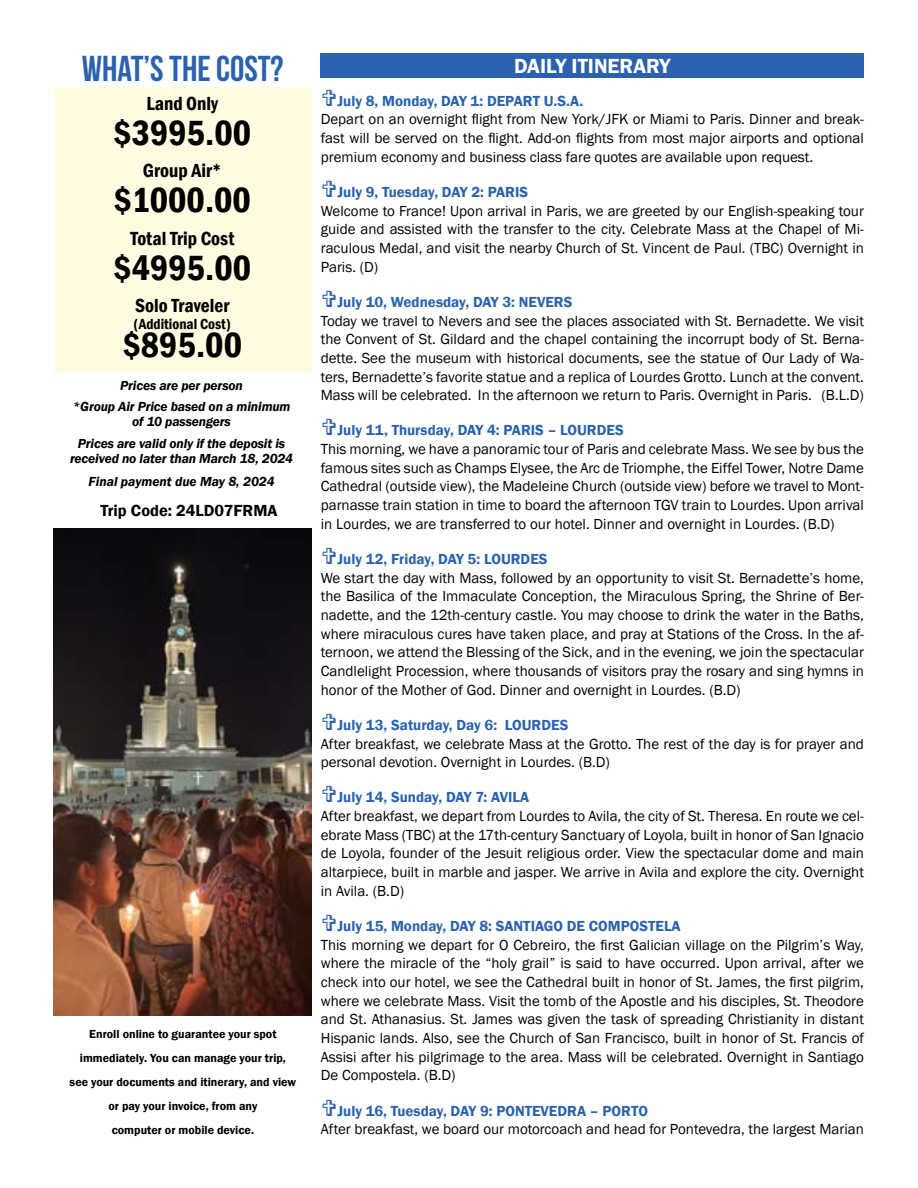
<style>
.page{position:relative;width:918px;height:1188px;background:#fff}
.page>*{position:absolute;margin:0;border:0;box-sizing:border-box;transform-origin:0 0}
.t1{font:600 condensed 36px "Franklin Gothic";color:#000}
.t2{font:36px "Bebas Neue";color:#2a62af}
.t3{font:600 21px "Franklin Gothic";color:#fff}
.t4{font:600 condensed 19.5px "Franklin Gothic";color:#000}
.t5{font:600 16.5px "Franklin Gothic";color:#000}
.t6{font:15px/18.6px "Franklin Gothic";color:#000;text-align:justify}
.t7{font:600 15px "Franklin Gothic";color:#2a62af}
.t8{font:600 condensed 15px "Franklin Gothic";color:#000}
.t9{font:italic 600 13.5px/21.8px "Franklin Gothic";letter-spacing:-.01em;color:#000;text-align:center}
.t10{font:600 12px/24px "Franklin Gothic";color:#000;text-align:center}
</style>
<div class="page">
<div style="left:54px;top:87px;width:257px;height:284px;background:#fffce1"></div>
<div style="left:321px;top:53px;width:543px;height:25px;background:#2a62af"></div>
<img style="left:54px;top:529px;width:257px;height:486px">
<h1 class="t2" style="left:82px;top:48px;width:203px">WHAT’S THE COST?</h1>
<h2 class="t3" style="left:514px;top:53px;width:158px">DAILY ITINERARY</h2>
<h3 class="t4" style="left:146px;top:90px;width:73px">Land Only</h3>
<h1 class="t1" style="left:113px;top:109px;width:139px">$3995.00</h1>
<h3 class="t4" style="left:143px;top:158px;width:81px">Group Air*</h3>
<h1 class="t1" style="left:114px;top:176px;width:139px">$1000.00</h1>
<h3 class="t4" style="left:130px;top:225px;width:105px">Total Trip Cost</h3>
<h1 class="t1" style="left:113px;top:244px;width:139px">$4995.00</h1>
<h3 class="t4" style="left:135px;top:293px;width:96px">Solo Traveler</h3>
<p class="t8" style="left:134px;top:314px;width:99px">(Additional Cost)</p>
<h1 class="t1" style="left:123px;top:321px;width:121px">$895.00</h1>
<p class="t9" style="left:73px;top:374px;width:220px">Prices are per person<br>*Group Air Price based on a minimum</p>
<p class="t9" style="left:78px;top:411px;width:209px">of 10 passengers<br>Prices are valid only if the deposit is</p>
<p class="t9" style="left:70px;top:447px;width:225px;line-height:22.5px">received no later than March 18, 2024<br>Final payment due May 8, 2024</p>
<p class="t5" style="left:101px;top:501px;width:179px">Trip Code: 24LD07FRMA</p>
<p class="t10" style="left:70px;top:1022px;width:228px">Enroll online to guarantee your spot immediately. You can manage your trip, see your documents and itinerary, and view or pay your invoice, from any<br>computer or mobile device.</p>
<p class="t7" style="left:338px;top:92px;width:247px">July 8, Monday, DAY 1: DEPART U.S.A.</p>
<p class="t6" style="left:321px;top:111px;width:545px">Depart on an overnight flight from New York/JFK or Miami to Paris. Dinner and break&shy;fast will be served on the flight. Add-on flights from most major airports and optional premium economy and business class fare quotes are available upon request.</p>
<p class="t7" style="left:338px;top:183px;width:192px">July 9, Tuesday, DAY 2: PARIS</p>
<p class="t6" style="left:321px;top:202px;width:545px">Welcome to France! Upon arrival in Paris, we are greeted by our English-speaking tour guide and assisted with the transfer to the city. Celebrate Mass at the Chapel of Mi&shy;raculous Medal, and visit the nearby Church of St. Vincent de Paul. (TBC) Overnight in Paris. (D)</p>
<p class="t7" style="left:338px;top:293px;width:236px">July 10, Wednesday, DAY 3: NEVERS</p>
<p class="t6" style="left:321px;top:312px;width:545px">Today we travel to Nevers and see the places associated with St. Bernadette. We visit the Convent of St. Gildard and the chapel containing the incorrupt body of St. Berna&shy;dette. See the museum with historical documents, see the statue of Our Lady of Wa&shy;ters, Bernadette’s favorite statue and a replica of Lourdes Grotto. Lunch at the convent.<br>Mass will be celebrated. In the afternoon we return to Paris. Overnight in Paris. (B.L.D)</p>
<p class="t7" style="left:338px;top:421px;width:288px">July 11, Thursday, DAY 4: PARIS – LOURDES</p>
<p class="t6" style="left:321px;top:440px;width:545px">This morning, we have a panoramic tour of Paris and celebrate Mass. We see by bus the famous sites such as Champs Elysee, the Arc de Triomphe, the Eiffel Tower, Notre Dame Cathedral (outside view), the Madeleine Church (outside view) before we travel to Mont&shy;parnasse train station in time to board the afternoon TGV train to Lourdes. Upon arrival in Lourdes, we are transferred to our hotel. Dinner and overnight in Lourdes. (B.D)</p>
<p class="t7" style="left:338px;top:550px;width:212px">July 12, Friday, DAY 5: LOURDES</p>
<p class="t6" style="left:321px;top:569px;width:545px">We start the day with Mass, followed by an opportunity to visit St. Bernadette’s home, the Basilica of the Immaculate Conception, the Miraculous Spring, the Shrine of Ber&shy;nadette, and the 12th-century castle. You may choose to drink the water in the Baths, where miraculous cures have taken place, and pray at Stations of the Cross. In the af&shy;ternoon, we attend the Blessing of the Sick, and in the evening, we join the spectacular Candlelight Procession, where thousands of visitors pray the rosary and sing hymns in honor of the Mother of God. Dinner and overnight in Lourdes. (B.D)</p>
<p class="t7" style="left:338px;top:716px;width:232px">July 13, Saturday, Day 6: LOURDES</p>
<p class="t6" style="left:321px;top:735px;width:545px">After breakfast, we celebrate Mass at the Grotto. The rest of the day is for prayer and personal devotion. Overnight in Lourdes. (B.D)</p>
<p class="t7" style="left:338px;top:788px;width:193px">July 14, Sunday, DAY 7: AVILA</p>
<p class="t6" style="left:321px;top:807px;width:545px">After breakfast, we depart from Lourdes to Avila, the city of St. Theresa. En route we cel&shy;ebrate Mass (TBC) at the 17th-century Sanctuary of Loyola, built in honor of San Ignacio de Loyola, founder of the Jesuit religious order. View the spectacular dome and main altarpiece, built in marble and jasper. We arrive in Avila and explore the city. Overnight in Avila. (B.D)</p>
<p class="t7" style="left:338px;top:917px;width:345px">July 15, Monday, DAY 8: SANTIAGO DE COMPOSTELA</p>
<p class="t6" style="left:321px;top:936px;width:545px">This morning we depart for O Cebreiro, the first Galician village on the Pilgrim’s Way, where the miracle of the “holy grail” is said to have occurred. Upon arrival, after we check into our hotel, we see the Cathedral built in honor of St. James, the first pilgrim, where we celebrate Mass. Visit the tomb of the Apostle and his disciples, St. Theodore and St. Athanasius. St. James was given the task of spreading Christianity in distant Hispanic lands. Also, see the Church of San Francisco, built in honor of St. Francis of Assisi after his pilgrimage to the area. Mass will be celebrated. Overnight in Santiago De Compostela. (B.D)</p>
<p class="t7" style="left:338px;top:1101px;width:312px">July 16, Tuesday, DAY 9: PONTEVEDRA – PORTO</p>
<p class="t6" style="left:321px;top:1120px;width:545px">After breakfast, we board our motorcoach and head for Pontevedra, the largest Marian</p>
</div>
